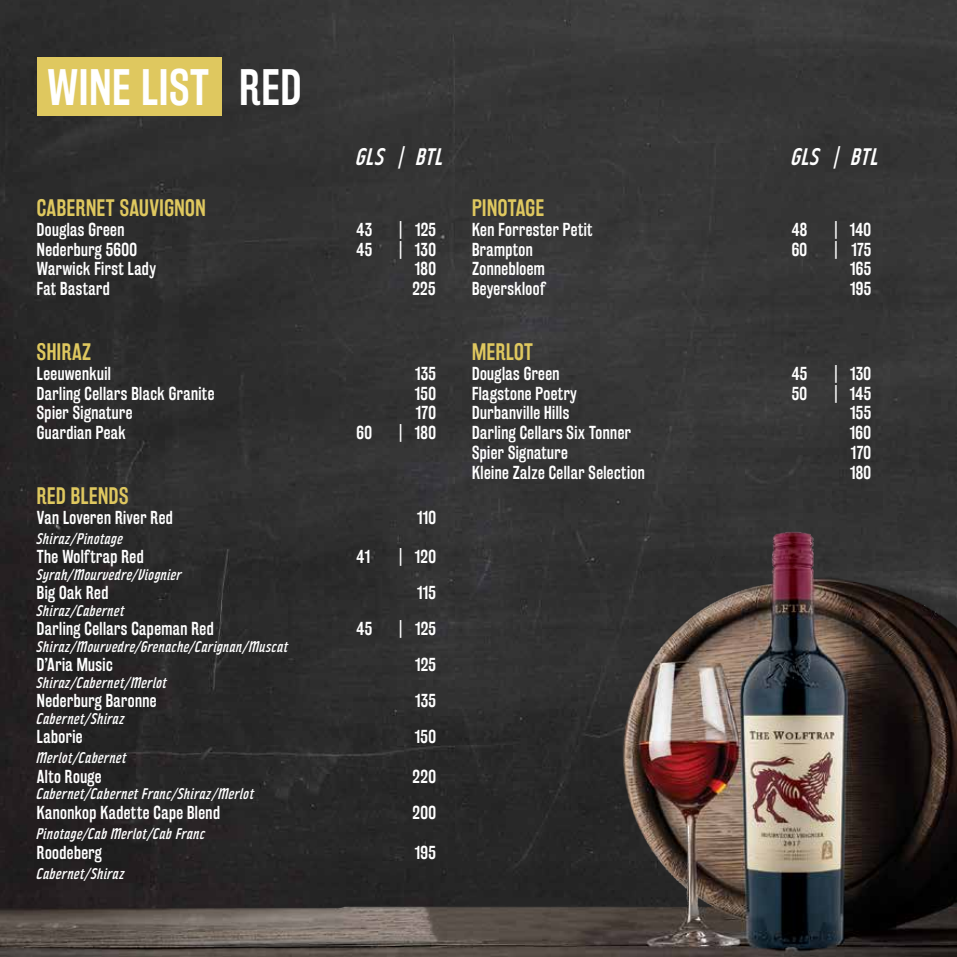
<style>
.page{position:relative;width:957px;height:957px;background:#fff}
.page>*{position:absolute;margin:0;border:0;box-sizing:border-box;transform-origin:0 0}
.t1{font:45px "Rakesly Rg";letter-spacing:.025em;color:#fff}
.t2{font:21px "Rakesly Rg";letter-spacing:.025em;color:#dfc85f}
.t3{font:italic 21px "Rakesly Rg";letter-spacing:.025em;color:#fff}
.t4{font:16.5px "Rakesly Rg";letter-spacing:.025em;color:#fff}
.t5{font:italic 13.5px "Rakesly Rg";letter-spacing:.025em;color:#fff}
</style>
<div class="page">
<img style="left:0;top:0;width:957px;height:154px">
<img style="left:0;top:154px;width:957px;height:803px">
<div style="left:37px;top:58px;width:184px;height:58px;background:#dfc85f"></div>
<h1 class="t1" style="left:47px;top:60px;width:256px">WINE LIST RED</h1>
<p class="t3" style="left:356px;top:145px;width:89px">GLS | BTL</p>
<p class="t2" style="left:37px;top:195px;width:170px">CABERNET SAUVIGNON</p>
<p class="t4" style="left:37px;top:219px;width:89px">Douglas Green</p>
<p class="t4" style="left:356px;top:219px;width:17px">43</p>
<p class="t4" style="left:398px;top:219px;width:39px">| 125</p>
<p class="t4" style="left:37px;top:239px;width:102px">Nederburg 5600</p>
<p class="t4" style="left:356px;top:239px;width:17px">45</p>
<p class="t4" style="left:398px;top:239px;width:39px">| 130</p>
<p class="t4" style="left:37px;top:259px;width:121px">Warwick First Lady</p>
<p class="t4" style="left:415px;top:259px;width:23px">180</p>
<p class="t4" style="left:37px;top:279px;width:74px">Fat Bastard</p>
<p class="t4" style="left:412px;top:279px;width:25px">225</p>
<p class="t2" style="left:37px;top:339px;width:56px">SHIRAZ</p>
<p class="t4" style="left:37px;top:363px;width:76px">Leeuwenkuil</p>
<p class="t4" style="left:415px;top:363px;width:22px">135</p>
<p class="t4" style="left:37px;top:383px;width:179px">Darling Cellars Black Granite</p>
<p class="t4" style="left:415px;top:383px;width:23px">150</p>
<p class="t4" style="left:37px;top:403px;width:97px">Spier Signature</p>
<p class="t4" style="left:416px;top:403px;width:22px">170</p>
<p class="t4" style="left:37px;top:423px;width:90px">Guardian Peak</p>
<p class="t4" style="left:356px;top:423px;width:17px">60</p>
<p class="t4" style="left:398px;top:423px;width:39px">| 180</p>
<p class="t2" style="left:37px;top:483px;width:93px">RED BLENDS</p>
<p class="t4" style="left:37px;top:507px;width:137px">Van Loveren River Red</p>
<p class="t4" style="left:417px;top:507px;width:21px">110</p>
<p class="t5" style="left:37px;top:530px;width:88px">Shiraz/Pinotage</p>
<p class="t4" style="left:37px;top:547px;width:108px">The Wolftrap Red</p>
<p class="t4" style="left:356px;top:547px;width:15px">41</p>
<p class="t4" style="left:398px;top:547px;width:39px">| 120</p>
<p class="t5" style="left:37px;top:566px;width:147px">Syrah/Mourvedre/Viognier</p>
<p class="t4" style="left:37px;top:583px;width:73px">Big Oak Red</p>
<p class="t4" style="left:417px;top:583px;width:20px">115</p>
<p class="t5" style="left:37px;top:602px;width:89px">Shiraz/Cabernet</p>
<p class="t4" style="left:37px;top:619px;width:178px">Darling Cellars Capeman Red</p>
<p class="t4" style="left:356px;top:619px;width:17px">45</p>
<p class="t4" style="left:398px;top:619px;width:39px">| 125</p>
<p class="t5" style="left:37px;top:638px;width:253px">Shiraz/Mourvedre/Grenache/Carignan/Muscat</p>
<p class="t4" style="left:37px;top:655px;width:77px">D’Aria Music</p>
<p class="t4" style="left:415px;top:655px;width:23px">125</p>
<p class="t5" style="left:37px;top:674px;width:132px">Shiraz/Cabernet/Merlot</p>
<p class="t4" style="left:37px;top:691px;width:121px">Nederburg Baronne</p>
<p class="t4" style="left:415px;top:691px;width:22px">135</p>
<p class="t5" style="left:37px;top:710px;width:89px">Cabernet/Shiraz</p>
<p class="t4" style="left:37px;top:727px;width:47px">Laborie</p>
<p class="t4" style="left:415px;top:727px;width:23px">150</p>
<p class="t5" style="left:37px;top:750px;width:91px">Merlot/Cabernet</p>
<p class="t4" style="left:37px;top:767px;width:66px">Alto Rouge</p>
<p class="t4" style="left:413px;top:767px;width:25px">220</p>
<p class="t5" style="left:37px;top:786px;width:219px">Cabernet/Cabernet Franc/Shiraz/Merlot</p>
<p class="t4" style="left:37px;top:803px;width:185px">Kanonkop Kadette Cape Blend</p>
<p class="t4" style="left:412px;top:803px;width:25px">200</p>
<p class="t5" style="left:37px;top:825px;width:170px">Pinotage/Cab Merlot/Cab Franc</p>
<p class="t4" style="left:37px;top:842px;width:67px">Roodeberg</p>
<p class="t4" style="left:415px;top:842px;width:23px">195</p>
<p class="t5" style="left:37px;top:865px;width:89px">Cabernet/Shiraz</p>
<p class="t3" style="left:791px;top:145px;width:89px">GLS | BTL</p>
<p class="t2" style="left:472px;top:195px;width:74px">PINOTAGE</p>
<p class="t4" style="left:472px;top:219px;width:122px">Ken Forrester Petit</p>
<p class="t4" style="left:791px;top:219px;width:17px">48</p>
<p class="t4" style="left:833px;top:219px;width:39px">| 140</p>
<p class="t4" style="left:472px;top:239px;width:62px">Brampton</p>
<p class="t4" style="left:791px;top:239px;width:17px">60</p>
<p class="t4" style="left:833px;top:239px;width:39px">| 175</p>
<p class="t4" style="left:472px;top:259px;width:74px">Zonnebloem</p>
<p class="t4" style="left:850px;top:259px;width:23px">165</p>
<p class="t4" style="left:472px;top:279px;width:76px">Beyerskloof</p>
<p class="t4" style="left:850px;top:279px;width:23px">195</p>
<p class="t2" style="left:472px;top:339px;width:62px">MERLOT</p>
<p class="t4" style="left:472px;top:363px;width:89px">Douglas Green</p>
<p class="t4" style="left:791px;top:363px;width:17px">45</p>
<p class="t4" style="left:833px;top:363px;width:39px">| 130</p>
<p class="t4" style="left:472px;top:383px;width:106px">Flagstone Poetry</p>
<p class="t4" style="left:791px;top:383px;width:17px">50</p>
<p class="t4" style="left:833px;top:383px;width:39px">| 145</p>
<p class="t4" style="left:472px;top:403px;width:99px">Durbanville Hills</p>
<p class="t4" style="left:850px;top:403px;width:22px">155</p>
<p class="t4" style="left:472px;top:423px;width:160px">Darling Cellars Six Tonner</p>
<p class="t4" style="left:850px;top:423px;width:23px">160</p>
<p class="t4" style="left:472px;top:443px;width:97px">Spier Signature</p>
<p class="t4" style="left:851px;top:443px;width:22px">170</p>
<p class="t4" style="left:472px;top:462px;width:174px">Kleine Zalze Cellar Selection</p>
<p class="t4" style="left:850px;top:462px;width:23px">180</p>
</div>
